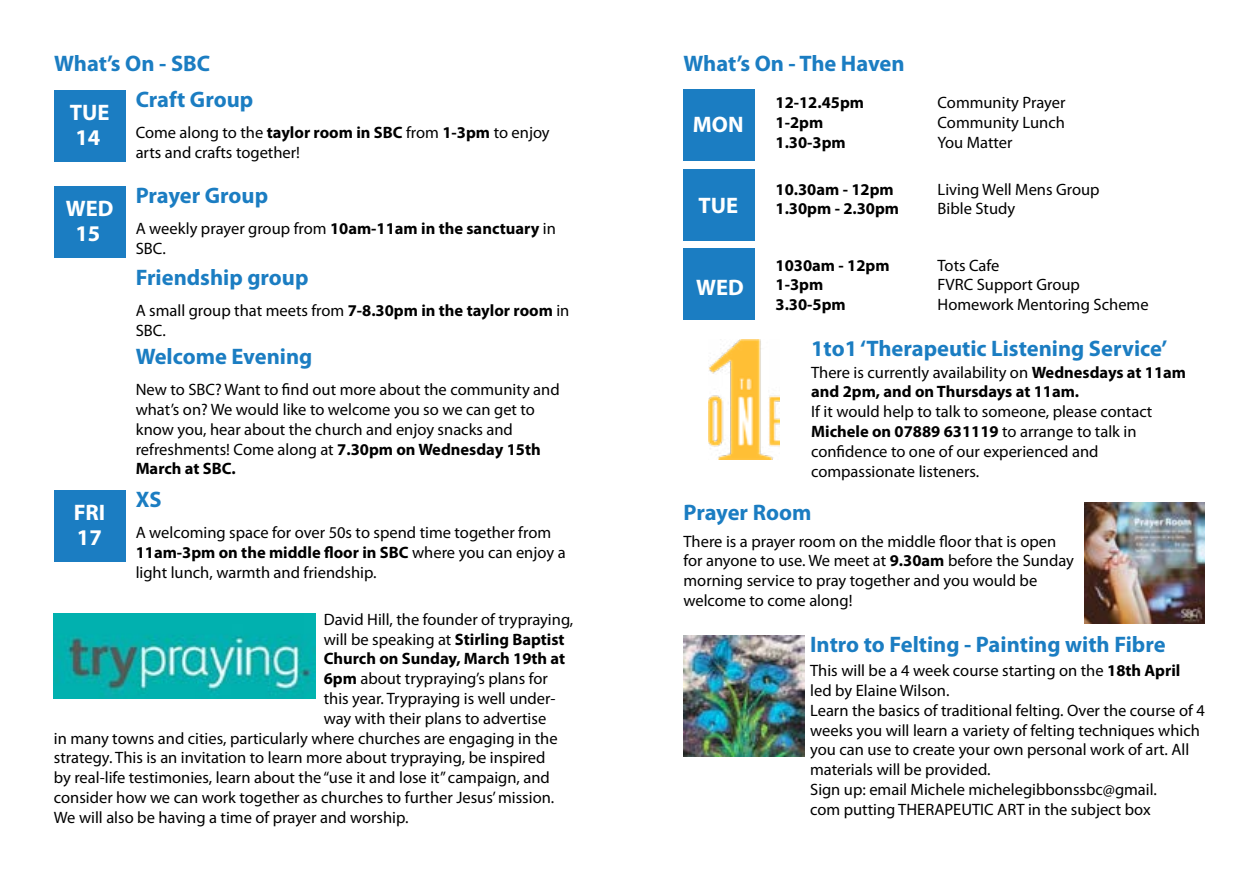
<style>
.page{position:relative;width:1259px;height:893px;background:#fff}
.page>*{position:absolute;margin:0;border:0;box-sizing:border-box;transform-origin:0 0}
.t1{font:700 22.5px/36px "Myriad Pro";color:#1b7dc2}
.t2{font:700 22.5px "Myriad Pro";color:#fff}
.t3{font:16.5px/19.8px "Myriad Pro";color:#000}
.t4{font:700 16.5px/19.8px "Myriad Pro";color:#000}
.s1{font-weight:700}
.s2{font-weight:400}
</style>
<div class="page">
<img style="left:708px;top:339px;width:71px;height:121px">
<img style="left:54px;top:613px;width:261px;height:85px">
<div style="left:54px;top:90px;width:71px;height:71px;background:#1b7dc2"></div>
<div style="left:683px;top:89px;width:72px;height:71px;background:#1b7dc2"></div>
<div style="left:54px;top:186px;width:71px;height:72px;background:#1b7dc2"></div>
<div style="left:683px;top:169px;width:72px;height:72px;background:#1b7dc2"></div>
<div style="left:54px;top:490px;width:71px;height:72px;background:#1b7dc2"></div>
<div style="left:683px;top:249px;width:72px;height:71px;background:#1b7dc2"></div>
<img style="left:1084px;top:503px;width:121px;height:121px">
<img style="left:683px;top:635px;width:121px;height:121px">
<h1 class="t1" style="left:136px;top:46px;width:119px;text-indent:-82px">What’s On - SBC<br>Craft Group</h1>
<h1 class="t1" style="left:683px;top:46px;width:223px">What’s On - The Haven</h1>
<p class="t4" style="left:775px;top:93px;width:90px">12-12.45pm</p>
<p class="t3" style="left:937px;top:93px;width:129px">Community Prayer</p>
<p class="t4" style="left:775px;top:113px;width:49px">1-2pm</p>
<p class="t3" style="left:937px;top:113px;width:129px">Community Lunch</p>
<p class="t4" style="left:775px;top:133px;width:72px">1.30-3pm</p>
<p class="t3" style="left:937px;top:133px;width:77px">You Matter</p>
<p class="t4" style="left:775px;top:179px;width:120px">10.30am - 12pm</p>
<p class="t3" style="left:937px;top:179px;width:163px">Living Well Mens Group</p>
<p class="t4" style="left:775px;top:199px;width:125px">1.30pm - 2.30pm</p>
<p class="t3" style="left:937px;top:199px;width:79px">Bible Study</p>
<h1 class="t2" style="left:70px;top:100px;width:41px">TUE</h1>
<h1 class="t2" style="left:693px;top:112px;width:52px">MON</h1>
<p class="t3" style="left:136px;top:123px;width:415px">Come along to the <span class="s1">taylor room in SBC</span> from <span class="s1">1-3pm</span> to enjoy arts and crafts together!</p>
<h1 class="t2" style="left:75px;top:124px;width:26px">14</h1>
<h1 class="t1" style="left:136px;top:178px;width:134px">Prayer Group</h1>
<h1 class="t2" style="left:66px;top:196px;width:49px">WED</h1>
<h1 class="t2" style="left:698px;top:193px;width:41px">TUE</h1>
<h1 class="t2" style="left:75px;top:221px;width:26px">15</h1>
<h1 class="t2" style="left:74px;top:500px;width:33px">FRI</h1>
<h1 class="t2" style="left:77px;top:525px;width:26px">17</h1>
<p class="t3" style="left:136px;top:219px;width:422px">A weekly prayer group from <span class="s1">10am-11am in the sanctuary</span> in<br>SBC.</p>
<h1 class="t1" style="left:136px;top:260px;width:174px">Friendship group</h1>
<p class="t3" style="left:136px;top:301px;width:435px">A small group that meets from <span class="s1">7-8.30pm in the taylor room</span> in<br>SBC.</p>
<h1 class="t1" style="left:136px;top:339px;width:178px">Welcome Evening</h1>
<p class="t3" style="left:136px;top:380px;width:425px">New to SBC? Want to find out more about the community and what’s on? We would like to welcome you so we can get to know you, hear about the church and enjoy snacks and refreshments! Come along at <span class="s1">7.30pm on Wednesday 15th March at SBC.</span></p>
<h1 class="t1" style="left:136px;top:482px;width:27px">XS</h1>
<p class="t3" style="left:136px;top:523px;width:431px">A welcoming space for over 50s to spend time together from<br><span class="s1">11am-3pm on the middle floor in SBC</span> where you can enjoy a light lunch, warmth and friendship.</p>
<p class="t3" style="left:324px;top:610px;width:251px">David Hill, the founder of trypraying,</p>
<p class="t3" style="left:324px;top:629px;width:242px">will be speaking at <span class="s1">Stirling Baptist</span></p>
<p class="t4" style="left:324px;top:649px;width:243px">Church on Sunday, March 19th at</p>
<p class="t3" style="left:324px;top:669px;width:226px"><span class="s1">6pm</span> about trypraying’s plans for</p>
<p class="t3" style="left:324px;top:689px;width:233px">this year. Trypraying is well under-</p>
<p class="t3" style="left:324px;top:709px;width:224px">way with their plans to advertise</p>
<p class="t3" style="left:54px;top:728px;width:505px">in many towns and cities, particularly where churches are engaging in the</p>
<p class="t3" style="left:54px;top:748px;width:493px">strategy. This is an invitation to learn more about trypraying, be inspired</p>
<p class="t3" style="left:54px;top:768px;width:497px">by real-life testimonies, learn about the “use it and lose it” campaign, and</p>
<p class="t3" style="left:54px;top:788px;width:502px">consider how we can work together as churches to further Jesus’ mission.</p>
<p class="t3" style="left:54px;top:808px;width:356px">We will also be having a time of prayer and worship.</p>
<h1 class="t2" style="left:696px;top:275px;width:49px">WED</h1>
<p class="t4" style="left:775px;top:255px;width:116px">1030am - 12pm</p>
<p class="t3" style="left:937px;top:255px;width:63px">Tots Cafe</p>
<p class="t4" style="left:775px;top:275px;width:49px">1-3pm</p>
<p class="t3" style="left:937px;top:275px;width:144px">FVRC Support Group</p>
<p class="t4" style="left:775px;top:295px;width:72px">3.30-5pm</p>
<p class="t3" style="left:937px;top:295px;width:213px">Homework Mentoring Scheme</p>
<h1 class="t1" style="left:811px;top:331px;width:358px">1to1 ‘Therapeutic Listening Service’</h1>
<p class="t4" style="left:811px;top:362px;width:376px"><span class="s2">There is currently availability on</span> Wednesdays at 11am and 2pm, and on Thursdays at 11am.</p>
<p class="t3" style="left:811px;top:402px;width:343px">If it would help to talk to someone, please contact <span class="s1">Michele on 07889 631119</span> to arrange to talk in confidence to one of our experienced and compassionate listeners.</p>
<h1 class="t1" style="left:683px;top:494px;width:129px">Prayer Room</h1>
<p class="t3" style="left:683px;top:531px;width:392px">There is a prayer room on the middle floor that is open for anyone to use. We meet at <span class="s1">9.30am</span> before the Sunday morning service to pray together and you would be welcome to come along!</p>
<h1 class="t1" style="left:810px;top:627px;width:357px">Intro to Felting - Painting with Fibre</h1>
<p class="t3" style="left:810px;top:661px;width:396px">This will be a 4 week course starting on the <span class="s1">18th April </span>led by Elaine Wilson.<br>Learn the basics of traditional felting. Over the course of 4 weeks you will learn a variety of felting techniques which you can use to create your own personal work of art. All materials will be provided.<br>Sign up: email Michele michelegibbonssbc@gmail.<br>com putting THERAPEUTIC ART in the subject box</p>
</div>
